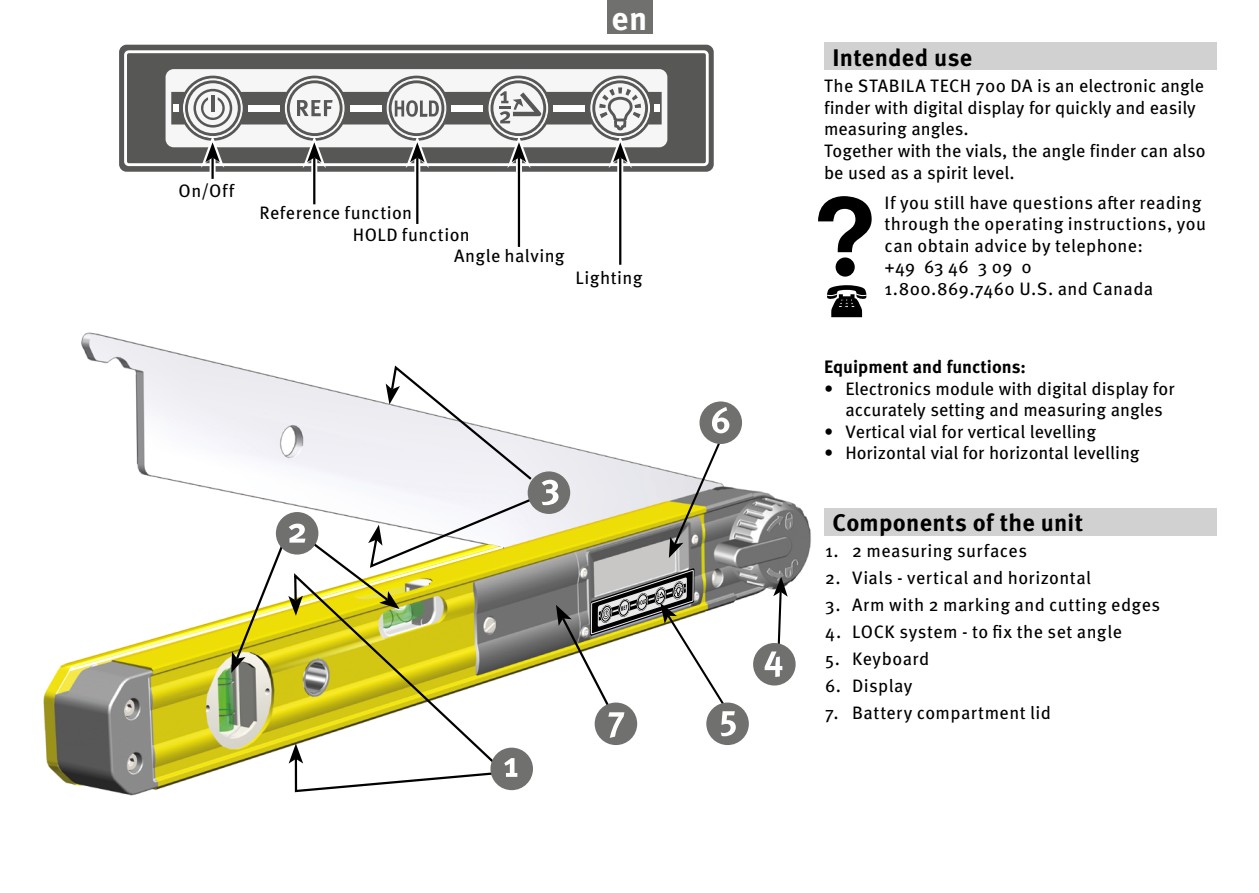
<style>
.page{position:relative;width:1259px;height:893px;background:#fff}
.page>*{position:absolute;margin:0;border:0;box-sizing:border-box;transform-origin:0 0}
.t1{font:700 33px "Meta Pro";color:#fff}
.Meta_Bold_Roman_7{font:700 24px "Meta Pro";letter-spacing:.01em;color:#000}
.Meta_book_7pt{font:18px/21.6px "Meta Pro";letter-spacing:.015em;color:#000}
.t2{font:700 18px "Meta Pro";color:#000}
</style>
<div class="page">
<div style="left:606px;top:0;width:46px;height:34px;background:#70706e"></div>
<img style="left:43px;top:332px;width:768px;height:464px">
<svg style="left:669px;top:440px;width:53px;height:118px"></svg>
<svg style="left:386px;top:363px;width:148px;height:119px"></svg>
<div style="left:528px;top:471px;width:42px;height:43px;background:#70706e;border-radius:50%"></div>
<svg style="left:542px;top:480px;width:16px;height:25px"></svg>
<div style="left:699px;top:401px;width:43px;height:43px;background:#70706e;border-radius:50%"></div>
<svg style="left:712px;top:407px;width:17px;height:26px"></svg>
<svg style="left:58px;top:542px;width:173px;height:128px"></svg>
<div style="left:706px;top:702px;width:43px;height:43px;background:#70706e;border-radius:50%"></div>
<div style="left:753px;top:643px;width:42px;height:42px;background:#70706e;border-radius:50%"></div>
<svg style="left:764px;top:577px;width:23px;height:100px"></svg>
<div style="left:594px;top:702px;width:43px;height:43px;background:#70706e;border-radius:50%"></div>
<svg style="left:556px;top:566px;width:180px;height:172px"></svg>
<svg style="left:231px;top:497px;width:302px;height:296px"></svg>
<div style="left:824px;top:508px;width:392px;height:27px;background:#d1d1d1"></div>
<div style="left:824px;top:43px;width:392px;height:27px;background:#d1d1d1"></div>
<svg style="left:827px;top:285px;width:39px;height:32px"></svg>
<svg style="left:818px;top:196px;width:53px;height:57px"></svg>
<div style="left:835px;top:257px;width:19px;height:20px;background:#000;border-radius:50%"></div>
<div style="left:119px;top:45px;width:595px;height:127px;background:#575756;border-radius:7px"></div>
<div style="left:124px;top:50px;width:584px;height:116px;border:3px solid #fff;border-radius:3px"></div>
<svg style="left:617px;top:168px;width:6px;height:90px"></svg>
<div style="left:516px;top:157px;width:6px;height:84px;background:#dfdfdf"></div>
<svg style="left:414px;top:168px;width:6px;height:50px"></svg>
<svg style="left:311px;top:168px;width:6px;height:30px"></svg>
<div style="left:210px;top:156px;width:6px;height:19px;background:#fff"></div>
<hr style="left:211px;top:158px;width:3px;height:21px;background:#000">
<hr style="left:313px;top:158px;width:2px;height:46px;background:#000">
<hr style="left:416px;top:158px;width:2px;height:66px;background:#000">
<hr style="left:518px;top:158px;width:2px;height:89px;background:#000">
<hr style="left:619px;top:158px;width:2px;height:107px;background:#000">
<svg style="left:166px;top:69px;width:501px;height:99px"></svg>
<h1 class="t1" style="left:611px;top:-7px;width:38px">en</h1>
<p class="Meta_book_7pt" style="left:179px;top:179px;width:57px">On/Off</p>
<p class="Meta_book_7pt" style="left:260px;top:201px;width:154px">Reference function</p>
<p class="Meta_book_7pt" style="left:454px;top:222px;width:112px;text-indent:-101px">HOLD function<br>Angle halving</p>
<p class="Meta_book_7pt" style="left:575px;top:265px;width:68px">Lighting</p>
<p class="Meta_Bold_Roman_7" style="left:832px;top:39px;width:141px">Intended use</p>
<p class="Meta_book_7pt" style="left:824px;top:74px;width:381px">The STABILA TECH 700 DA is an electronic angle finder with digital display for quickly and easily measuring angles.</p>
<p class="Meta_book_7pt" style="left:824px;top:139px;width:383px">Together with the vials, the angle finder can also be used as a spirit level.</p>
<p class="Meta_book_7pt" style="left:884px;top:190px;width:323px">If you still have questions after reading through the operating instructions, you can obtain advice by telephone:<br>+49 63 46 3 09 0<br>1.800.869.7460 U.S. and Canada</p>
<p class="t2" style="left:824px;top:353px;width:203px">Equipment and functions:</p>
<p class="Meta_book_7pt" style="left:824px;top:376px;width:352px;text-align:center">• Electronics module with digital display for accurately setting and measuring angles</p>
<p class="Meta_book_7pt" style="left:824px;top:420px;width:274px">• Vertical vial for vertical levelling</p>
<p class="Meta_book_7pt" style="left:824px;top:441px;width:317px">• Horizontal vial for horizontal levelling</p>
<p class="Meta_Bold_Roman_7" style="left:832px;top:504px;width:252px">Components of the unit</p>
<p class="Meta_book_7pt" style="left:825px;top:539px;width:203px">1. 2 measuring surfaces</p>
<p class="Meta_book_7pt" style="left:825px;top:566px;width:267px">2. Vials - vertical and horizontal</p>
<p class="Meta_book_7pt" style="left:825px;top:593px;width:337px">3. Arm with 2 marking and cutting edges</p>
<p class="Meta_book_7pt" style="left:825px;top:620px;width:298px">4. LOCK system - to fix the set angle</p>
<p class="Meta_book_7pt" style="left:825px;top:647px;width:106px">5. Keyboard</p>
<p class="Meta_book_7pt" style="left:825px;top:674px;width:89px">6. Display</p>
<p class="Meta_book_7pt" style="left:825px;top:701px;width:227px">7. Battery compartment lid</p>
</div>
